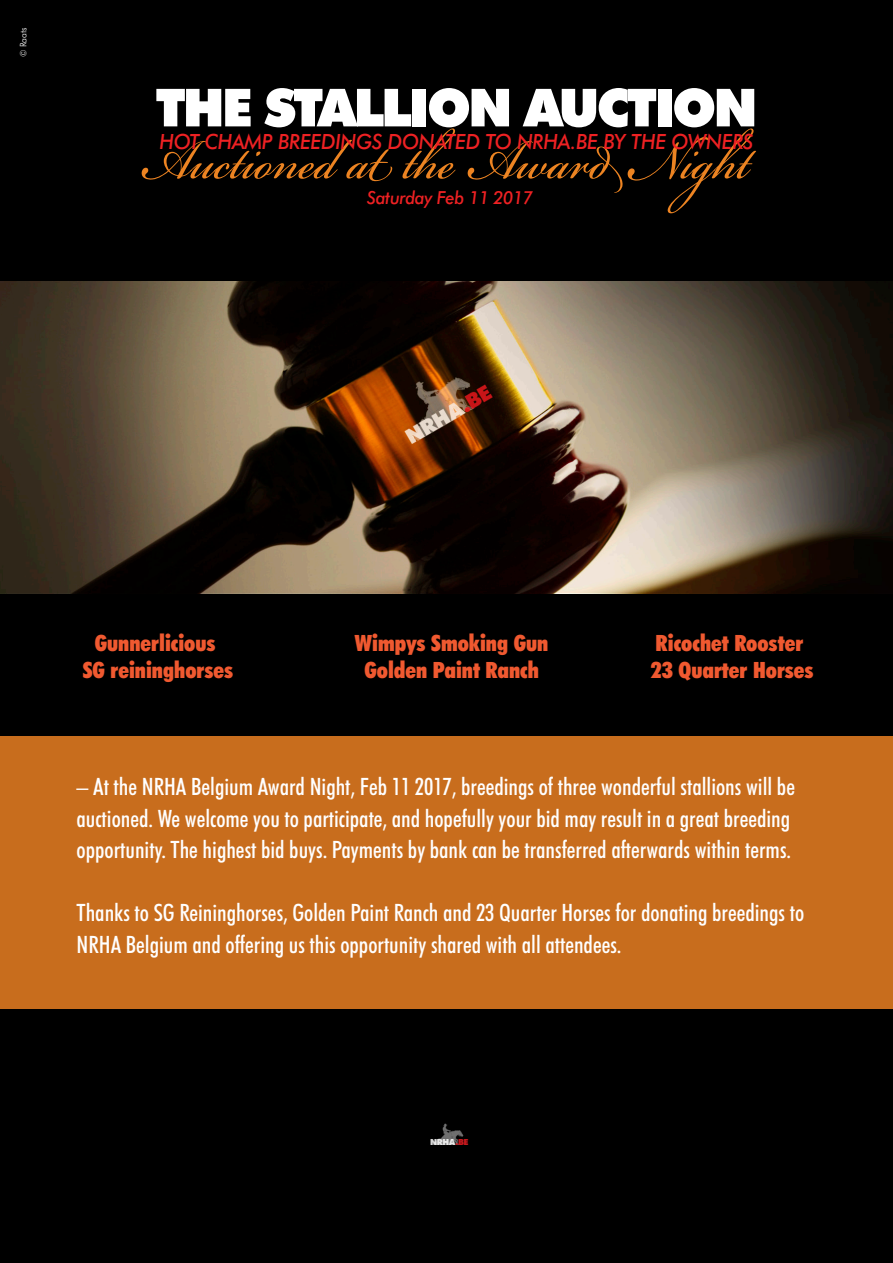
<style>
.page{position:relative;width:893px;height:1263px;background:#000}
.page>*{position:absolute;margin:0;border:0;box-sizing:border-box;transform-origin:0 0}
.t1{font:87px "Bickham Script Pro";color:#ed8422;scale:.85 1}
.t2{font:900 52.5px "Futura BT";letter-spacing:-.06em;color:#fff}
.t3{font:500 condensed 24px/31.5px "Futura BT";color:#fff}
.t4{font:900 condensed 22.5px "Futura BT";color:#f05930}
.t5{font:italic 500 21px "Futura BT";letter-spacing:-.02em;color:#ee2123;scale:.96 1}
.t6{font:italic 500 18px "Futura BT";letter-spacing:-.02em;color:#ee2123;scale:.96 1}
.t7{font:300 9px "Futura BT";letter-spacing:-.02em;color:#fff}
.t8{font:900 8.4px "Futura BT";letter-spacing:-.04em;color:#fff}
.s1{color:#eb1d23}
</style>
<div class="page">
<img style="left:432px;top:1123px;width:32px;height:21px">
<svg style="left:0;top:281px;width:893px;height:312px"></svg>
<div style="left:0;top:736px;width:893px;height:272px;background:#c86d1d"></div>
<p class="t7" style="left:18px;top:57px;width:31px;rotate:-90deg">© Raats</p>
<p class="t2" style="left:156px;top:76px;width:604px">THE STALLION AUCTION</p>
<p class="t5" style="left:159px;top:129px;width:621px">HOT CHAMP BREEDINGS DONATED TO NRHA.BE BY THE OWNERS</p>
<p class="t1" style="left:140px;top:97px;width:719px">Auctionedat the Award Night</p>
<p class="t6" style="left:367px;top:187px;width:174px">Saturday Feb 11 2017</p>
<p class="t4" style="left:95px;top:629px;width:122px">Gunnerlicious</p>
<p class="t4" style="left:83px;top:656px;width:152px">SG reininghorses</p>
<p class="t4" style="left:355px;top:629px;width:195px">Wimpys Smoking Gun</p>
<p class="t4" style="left:364px;top:656px;width:176px">Golden Paint Ranch</p>
<p class="t4" style="left:656px;top:629px;width:149px">Ricochet Rooster</p>
<p class="t4" style="left:651px;top:656px;width:164px">23 Quarter Horses</p>
<p class="t3" style="left:77px;top:771px;width:720px">– At the NRHA Belgium Award Night, Feb 11 2017, breedings of three wonderful stallions will be auctioned. We welcome you to participate, and hopefully your bid may result in a great breeding opportunity. The highest bid buys. Payments by bank can be transferred afterwards within terms.</p>
<p class="t3" style="left:77px;top:897px;width:729px">Thanks to SG Reininghorses, Golden Paint Ranch and 23 Quarter Horses for donating breedings to<br>NRHA Belgium and offering us this opportunity shared with all attendees.</p>
<p class="t8" style="left:430px;top:1136px;width:40px">NRHA<span class="s1">.BE</span></p>
</div>
